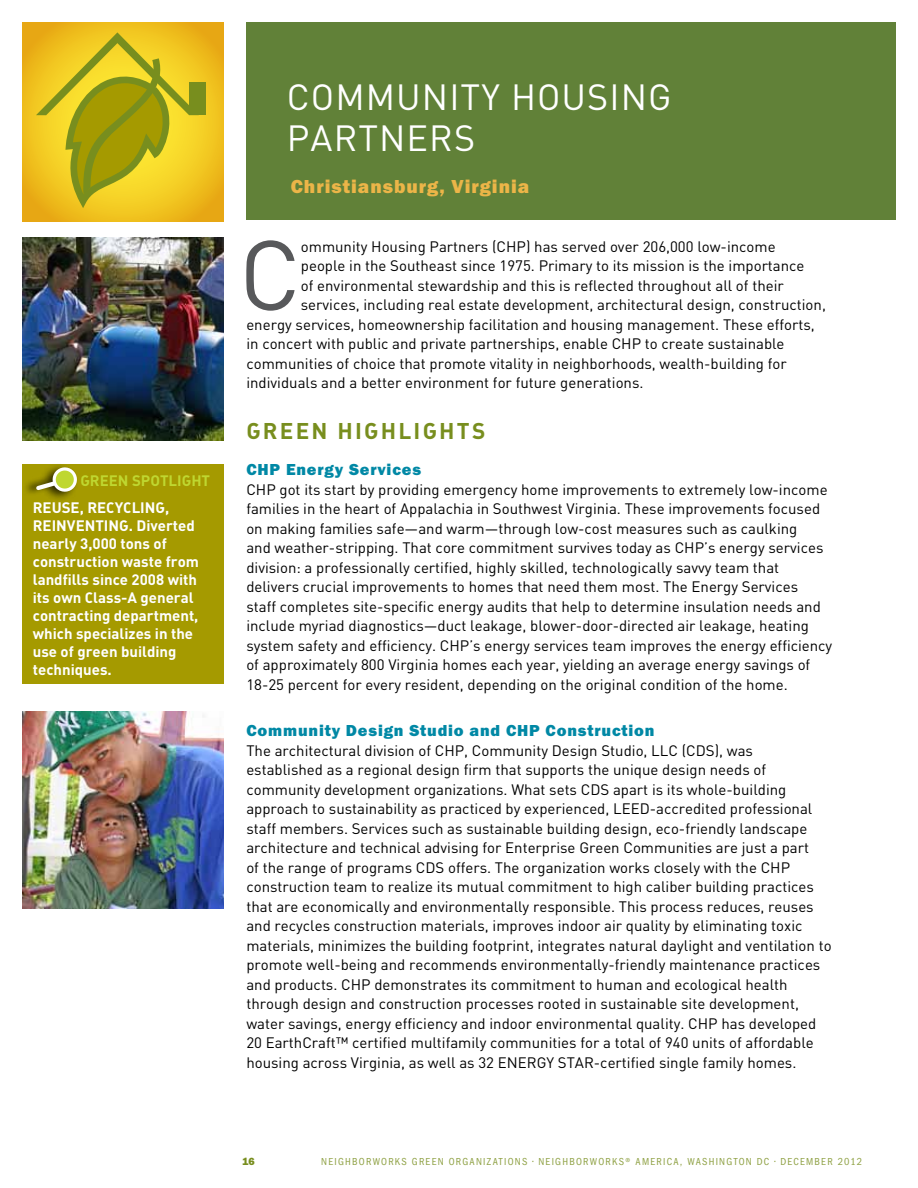
<style>
.page{position:relative;width:918px;height:1188px;background:#fff}
.page>*{position:absolute;margin:0;border:0;box-sizing:border-box;transform-origin:0 0}
.t1{font:97.2px "DIN";color:#58595b}
.t2{font:36px/40.5px "DIN";letter-spacing:.03em;color:#fff}
.t3{font:700 22.5px "DIN";letter-spacing:.1em;color:#788e1e}
.t4{font:19.5px "Franklin Gothic FS Hvy";letter-spacing:.05em;color:#ecb548}
.t5{font:16.5px "Franklin Gothic FS Hvy";letter-spacing:.05em;color:#0088a5}
.t6{font:15px/19.5px "DIN";color:#000}
.t7{font:700 15px/18px "DIN";color:#fff}
.t8{font:700 15px "DIN";color:#bfd730}
.t9{font:condensed 10.5px "Franklin Gothic";letter-spacing:.12em;color:#90a246}
.t10{font:800 10.5px "Franklin Gothic";color:#788e1e}
</style>
<div class="page">
<div style="left:246px;top:22px;width:650px;height:198px;background:#618138"></div>
<svg style="left:22px;top:22px;width:202px;height:199px"></svg>
<div style="left:190px;top:83px;width:16px;height:32px;background:#788e1e"></div>
<svg style="left:36px;top:32px;width:163px;height:176px"></svg>
<img style="left:22px;top:238px;width:202px;height:203px">
<img style="left:22px;top:711px;width:202px;height:198px">
<div style="left:22px;top:464px;width:202px;height:220px;background:#a59a00"></div>
<div style="left:40px;top:462px;width:40px;height:40px;background:#000;opacity:.75"></div>
<div style="left:22px;top:475px;width:32px;height:21px;background:#000;opacity:.75"></div>
<svg style="left:33px;top:465px;width:46px;height:29px"></svg>
<p class="t8" style="left:80px;top:470px;width:131px">Green spotlight</p>
<p class="t7" style="left:33px;top:498px;width:168px;text-indent:107px">ing, reinventing. Diverted nearly 3,000 tons of construction waste from landfills since 2008 with its own Class-A general contracting department, which specializes in the use of green building techniques.</p>
<p class="t7" style="left:33px;top:498px;width:83px">Reuse, Recycl</p>
<h2 class="t2" style="left:287px;top:76px;width:386px">Community Housing<br>Partners</h2>
<h3 class="t4" style="left:291px;top:175px;width:240px">Christiansburg, Virginia</h3>
<h1 class="t1" style="left:239px;top:214px;width:63px">C</h1>
<p class="t6" style="left:301px;top:236px;width:476px">ommunity Housing Partners (CHP) has served over 206,000 low-income</p>
<p class="t6" style="left:301px;top:256px;width:505px">people in the Southeast since 1975. Primary to its mission is the importance</p>
<p class="t6" style="left:301px;top:275px;width:484px">of environmental stewardship and this is reflected throughout all of their</p>
<p class="t6" style="left:301px;top:295px;width:527px">services, including real estate development, architectural design, construction,</p>
<p class="t6" style="left:246px;top:314px;width:570px">energy services, homeownership facilitation and housing management. These efforts,</p>
<p class="t6" style="left:246px;top:334px;width:540px">in concert with public and private partnerships, enable CHP to create sustainable</p>
<p class="t6" style="left:246px;top:353px;width:542px">communities of choice that promote vitality in neighborhoods, wealth-building for</p>
<p class="t6" style="left:246px;top:373px;width:399px">individuals and a better environment for future generations.</p>
<h3 class="t3" style="left:246px;top:416px;width:240px">Green H ighlights</h3>
<p class="t5" style="left:246px;top:460px;width:176px">CHP Energy Services</p>
<p class="t6" style="left:246px;top:479px;width:587px">CHP got its start by providing emergency home improvements to extremely low-income families in the heart of Appalachia in Southwest Virginia. These improvements focused on making families safe—and warm—through low-cost measures such as caulking<br>and weather-stripping. That core commitment survives today as CHP’s energy services division: a professionally certified, highly skilled, technologically savvy team that delivers crucial improvements to homes that need them most. The Energy Services<br>staff completes site-specific energy audits that help to determine insulation needs and include myriad diagnostics—duct leakage, blower-door-directed air leakage, heating system safety and efficiency. CHP’s energy services team improves the energy efficiency of approximately 800 Virginia homes each year, yielding an average energy savings of 18-25 percent for every resident, depending on the original condition of the home.</p>
<p class="t5" style="left:246px;top:721px;width:410px">Community Design Studio and CHP Construction</p>
<p class="t6" style="left:246px;top:740px;width:587px">The architectural division of CHP, Community Design Studio, LLC (CDS), was established as a regional design firm that supports the unique design needs of community development organizations. What sets CDS apart is its whole-building approach to sustainability as practiced by experienced, LEED-accredited professional staff members. Services such as sustainable building design, eco-friendly landscape architecture and technical advising for Enterprise Green Communities are just a part<br>of the range of programs CDS offers. The organization works closely with the CHP construction team to realize its mutual commitment to high caliber building practices that are economically and environmentally responsible. This process reduces, reuses and recycles construction materials, improves indoor air quality by eliminating toxic materials, minimizes the building footprint, integrates natural daylight and ventilation to promote well-being and recommends environmentally-friendly maintenance practices and products. CHP demonstrates its commitment to human and ecological health through design and construction processes rooted in sustainable site development, water savings, energy efficiency and indoor environmental quality. CHP has developed 20 EarthCraft™ certified multifamily communities for a total of 940 units of affordable housing across Virginia, as well as 32 ENERGY</p>
<p class="t6" style="left:558px;top:1052px;width:240px">STAR-certified single family homes.</p>
<p class="t10" style="left:242px;top:1155px;width:14px">16</p>
<p class="t9" style="left:321px;top:1155px;width:474px">NEIGHBORWORKS GREEN ORGAN IZATIONS • NEIGHBORWORKS® AMERICA, WASHINGTON DC • DECEMB</p>
<p class="t9" style="left:821px;top:1155px;width:43px">ER 2012</p>
</div>
